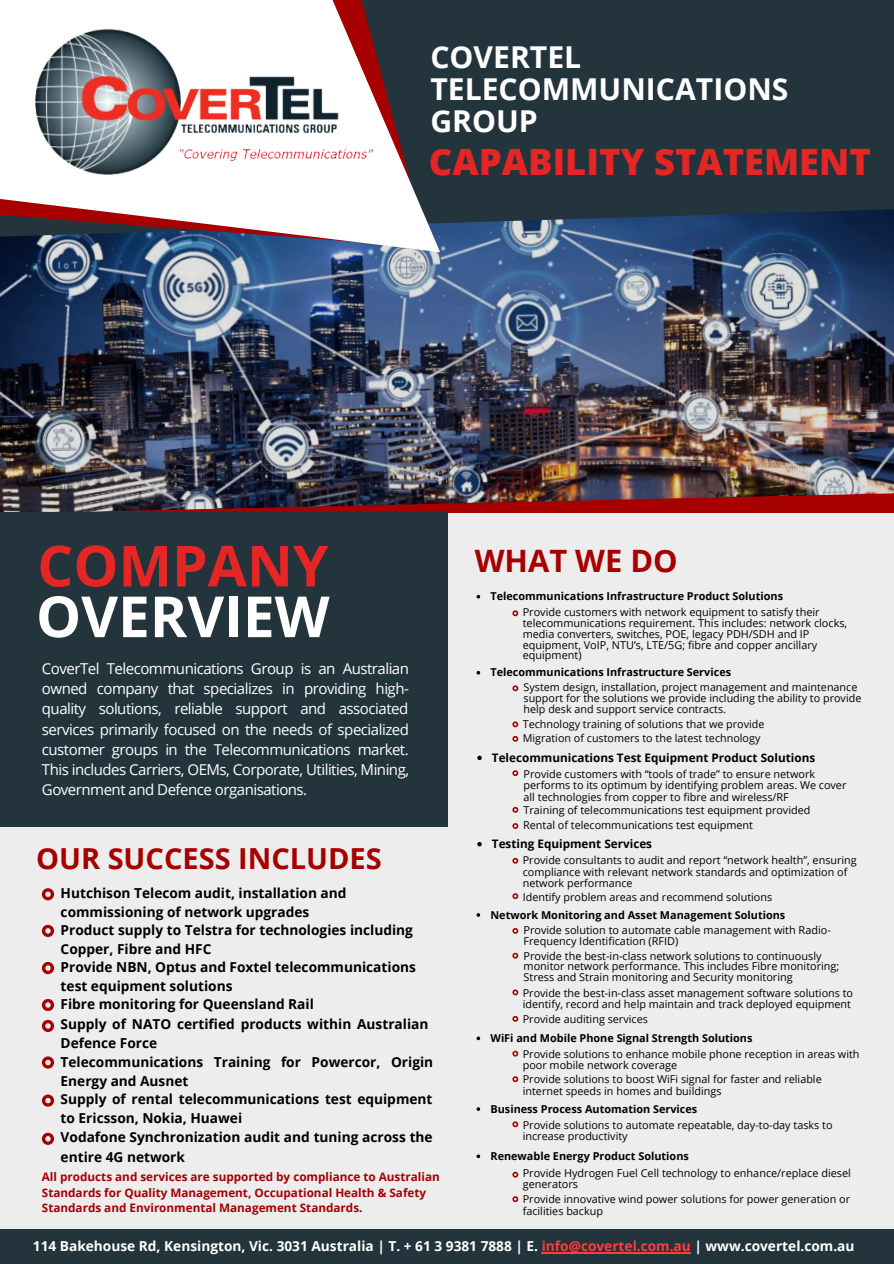
<style>
.page{position:relative;width:894px;height:1264px;background:#fff}
.page>*{position:absolute;margin:0;border:0;box-sizing:border-box;transform-origin:0 0}
.t1{font:700 56.7px/50.7px "Open Sans";color:#fff}
.t2{font:800 36.3px "Open Sans";color:#e62525}
.t3{font:700 30.9px "Open Sans";color:#a60000}
.t4{font:700 30.15px/31.5px "Open Sans";color:#fff}
.t5{font:700 28.95px "Open Sans";color:#a60000}
.t6{font:15px/20.2px "Open Sans";letter-spacing:-.035em;color:#fff;text-align:justify}
.t7{font:700 13.65px/19.2px "Open Sans";color:#000}
.t8{font:700 13.65px "Open Sans";color:#fff}
.t9{font:700 11.7px/15.6px "Open Sans";color:#a60000}
.t10{font:700 11.7px "Open Sans";color:#000}
.t11{font:10.8px/11.4px "Open Sans";color:#000}
.t12{font:700 10.8px "Open Sans";color:#000}
.s1{color:#e62525}
.s2{color:#ff3e3e}
</style>
<div class="page">
<div style="left:0;top:0;width:893px;height:1263px;background:#ededed"></div>
<img style="left:0;top:237px;width:893px;height:277px">
<svg style="left:629px;top:0;width:264px;height:237px;background:#21343f"></svg>
<div style="left:0;top:1228px;width:893px;height:35px;background:#23343c"></div>
<svg style="left:42px;top:888px;width:12px;height:12px"></svg>
<div style="left:0;top:512px;width:447px;height:315px;background:#23343c"></div>
<svg style="left:476px;top:595px;width:4px;height:3px"></svg>
<svg style="left:512px;top:685px;width:6px;height:6px"></svg>
<svg style="left:512px;top:721px;width:6px;height:6px"></svg>
<svg style="left:512px;top:736px;width:6px;height:5px"></svg>
<svg style="left:512px;top:770px;width:6px;height:6px"></svg>
<svg style="left:512px;top:807px;width:6px;height:5px"></svg>
<svg style="left:512px;top:823px;width:6px;height:6px"></svg>
<svg style="left:512px;top:857px;width:6px;height:6px"></svg>
<svg style="left:512px;top:893px;width:6px;height:6px"></svg>
<svg style="left:512px;top:989px;width:6px;height:6px"></svg>
<svg style="left:512px;top:1015px;width:6px;height:6px"></svg>
<svg style="left:512px;top:1196px;width:6px;height:5px"></svg>
<svg style="left:512px;top:1050px;width:6px;height:6px"></svg>
<svg style="left:512px;top:1076px;width:6px;height:6px"></svg>
<svg style="left:512px;top:1121px;width:6px;height:6px"></svg>
<svg style="left:512px;top:1171px;width:6px;height:6px"></svg>
<svg style="left:512px;top:610px;width:6px;height:6px"></svg>
<svg style="left:512px;top:927px;width:6px;height:6px"></svg>
<svg style="left:512px;top:952px;width:6px;height:6px"></svg>
<svg style="left:42px;top:924px;width:12px;height:13px"></svg>
<svg style="left:42px;top:962px;width:12px;height:12px"></svg>
<svg style="left:42px;top:998px;width:12px;height:13px"></svg>
<svg style="left:42px;top:1019px;width:12px;height:13px"></svg>
<svg style="left:42px;top:1056px;width:12px;height:12px"></svg>
<svg style="left:42px;top:1094px;width:12px;height:12px"></svg>
<svg style="left:42px;top:1132px;width:12px;height:12px"></svg>
<img style="left:0;top:0;width:629px;height:504px">
<img style="left:32px;top:25px;width:346px;height:157px">
<hr style="left:541px;top:1251px;width:149px;height:2px;background:#ff3e3e">
<svg style="left:477px;top:755px;width:4px;height:5px"></svg>
<svg style="left:477px;top:842px;width:4px;height:4px"></svg>
<svg style="left:476px;top:1154px;width:4px;height:4px"></svg>
<svg style="left:476px;top:1036px;width:4px;height:4px"></svg>
<svg style="left:476px;top:671px;width:4px;height:3px"></svg>
<p class="t4" style="left:430px;top:41px;width:359px">COVERTEL<br>TELECOMMUNICATIONS<br>GROUP</p>
<p class="t2" style="left:429px;top:136px;width:443px">CAPABILITY STATEMENT</p>
<p class="t1" style="left:36px;top:539px;width:295px"><span class="s1">COMPANY<br></span>OVERVIEW</p>
<p class="t6" style="left:42px;top:657px;width:368px">CoverTel Telecommunications Group is an Australian owned company that specializes in providing high&shy;quality solutions, reliable support and associated services primarily focused on the needs of specialized customer groups in the Telecommunications market.<br>This includes Carriers, OEMs, Corporate, Utilities, Mining, Government and Defence organisations.</p>
<p class="t5" style="left:36px;top:837px;width:347px">OUR SUCCESS INCLUDES</p>
<p class="t7" style="left:61px;top:883px;width:287px">Hutchison Telecom audit, installation and</p>
<p class="t7" style="left:61px;top:902px;width:250px">commissioning of network upgrades</p>
<p class="t7" style="left:61px;top:920px;width:354px">Product supply to Telstra for technologies including</p>
<p class="t7" style="left:61px;top:939px;width:152px">Copper, Fibre and HFC</p>
<p class="t7" style="left:61px;top:957px;width:357px">Provide NBN, Optus and Foxtel telecommunications</p>
<p class="t7" style="left:61px;top:976px;width:173px">test equipment solutions</p>
<p class="t7" style="left:61px;top:994px;width:255px">Fibre monitoring for Queensland Rail</p>
<p class="t7" style="left:61px;top:1014px;width:369px">Supply of NATO certified products within Australian<br>Defence Force</p>
<p class="t7" style="left:61px;top:1052px;width:374px">Telecommunications Training for Powercor, Origin<br>Energy and Ausnet</p>
<p class="t7" style="left:61px;top:1089px;width:373px">Supply of rental telecommunications test equipment to Ericsson, Nokia, Huawei</p>
<p class="t7" style="left:61px;top:1127px;width:373px">Vodafone Synchronization audit and tuning across the entire 4G network</p>
<p class="t9" style="left:42px;top:1168px;width:399px">All products and services are supported by compliance to Australian<br>Standards for Quality Management, Occupational Health &amp; Safety<br>Standards and Environmental Management Standards.</p>
<p class="t3" style="left:474px;top:539px;width:204px">WHAT WE DO</p>
<p class="t12" style="left:490px;top:589px;width:294px">Telecommunications Infrastructure Product Solutions</p>
<p class="t11" style="left:522px;top:606px;width:326px;line-height:10.8px">Provide customers with network equipment to satisfy their telecommunications requirement. This includes: network clocks, media converters, switches, POE, legacy PDH/SDH and IP equipment, VoIP, NTU’s, LTE/5G; fibre and copper ancillary equipment)</p>
<p class="t12" style="left:490px;top:665px;width:242px">Telecommunications Infrastructure Services</p>
<p class="t11" style="left:523px;top:681px;width:339px;line-height:10.6px">System design, installation, project management and maintenance support for the solutions we provide including the ability to provide help desk and support service contracts.</p>
<p class="t11" style="left:522px;top:717px;width:243px">Technology training of solutions that we provide</p>
<p class="t11" style="left:522px;top:732px;width:239px">Migration of customers to the latest technology</p>
<p class="t11" style="left:523px;top:767px;width:324px">Provide customers with “tools of trade” to ensure network performs to its optimum by identifying problem areas. We cover all technologies from copper to fibre and wireless/RF</p>
<p class="t11" style="left:523px;top:804px;width:288px">Training of telecommunications test equipment provided</p>
<p class="t11" style="left:523px;top:818px;width:231px">Rental of telecommunications test equipment</p>
<p class="t11" style="left:522px;top:854px;width:335px">Provide consultants to audit and report “network health”, ensuring compliance with relevant network standards and optimization of network performance</p>
<p class="t11" style="left:522px;top:890px;width:251px">Identify problem areas and recommend solutions</p>
<p class="t10" style="left:492px;top:749px;width:325px">Telecommunications Test Equipment Product Solutions</p>
<p class="t10" style="left:492px;top:835px;width:162px">Testing Equipment Services</p>
<p class="t12" style="left:490px;top:907px;width:296px">Network Monitoring and Asset Management Solutions</p>
<p class="t11" style="left:523px;top:924px;width:309px;line-height:10.8px">Provide solution to automate cable management with Radio-<br>Frequency Identification (RFID)</p>
<p class="t11" style="left:523px;top:949px;width:317px;line-height:10.8px">Provide the best-in-class network solutions to continuously monitor network performance. This includes Fibre monitoring;<br>Stress and Strain monitoring and Security monitoring</p>
<p class="t11" style="left:522px;top:986px;width:332px">Provide the best-in-class asset management software solutions to identify, record and help maintain and track deployed equipment</p>
<p class="t11" style="left:522px;top:1013px;width:127px">Provide auditing services</p>
<p class="t12" style="left:490px;top:1030px;width:263px">WiFi and Mobile Phone Signal Strength Solutions</p>
<p class="t11" style="left:522px;top:1047px;width:338px">Provide solutions to enhance mobile phone reception in areas with poor mobile network coverage</p>
<p class="t11" style="left:522px;top:1073px;width:300px">Provide solutions to boost WiFi signal for faster and reliable internet speeds in homes and buildings</p>
<p class="t11" style="left:522px;top:1118px;width:311px">Provide solutions to automate repeatable, day-to-day tasks to increase productivity</p>
<p class="t11" style="left:522px;top:1167px;width:329px;line-height:10.8px">Provide Hydrogen Fuel Cell technology to enhance/replace diesel generators</p>
<p class="t12" style="left:490px;top:1101px;width:208px">Business Process Automation Services</p>
<p class="t12" style="left:490px;top:1148px;width:200px">Renewable Energy Product Solutions</p>
<p class="t11" style="left:522px;top:1193px;width:329px">Provide innovative wind power solutions for power generation or facilities backup</p>
<p class="t8" style="left:33px;top:1236px;width:822px">114 Bakehouse Rd, Kensington, Vic. 3031 Australia | T. + 61 3 9381 7888 | E. <span class="s2">info@covertel.com.au</span> | www.covertel.com.au</p>
</div>
